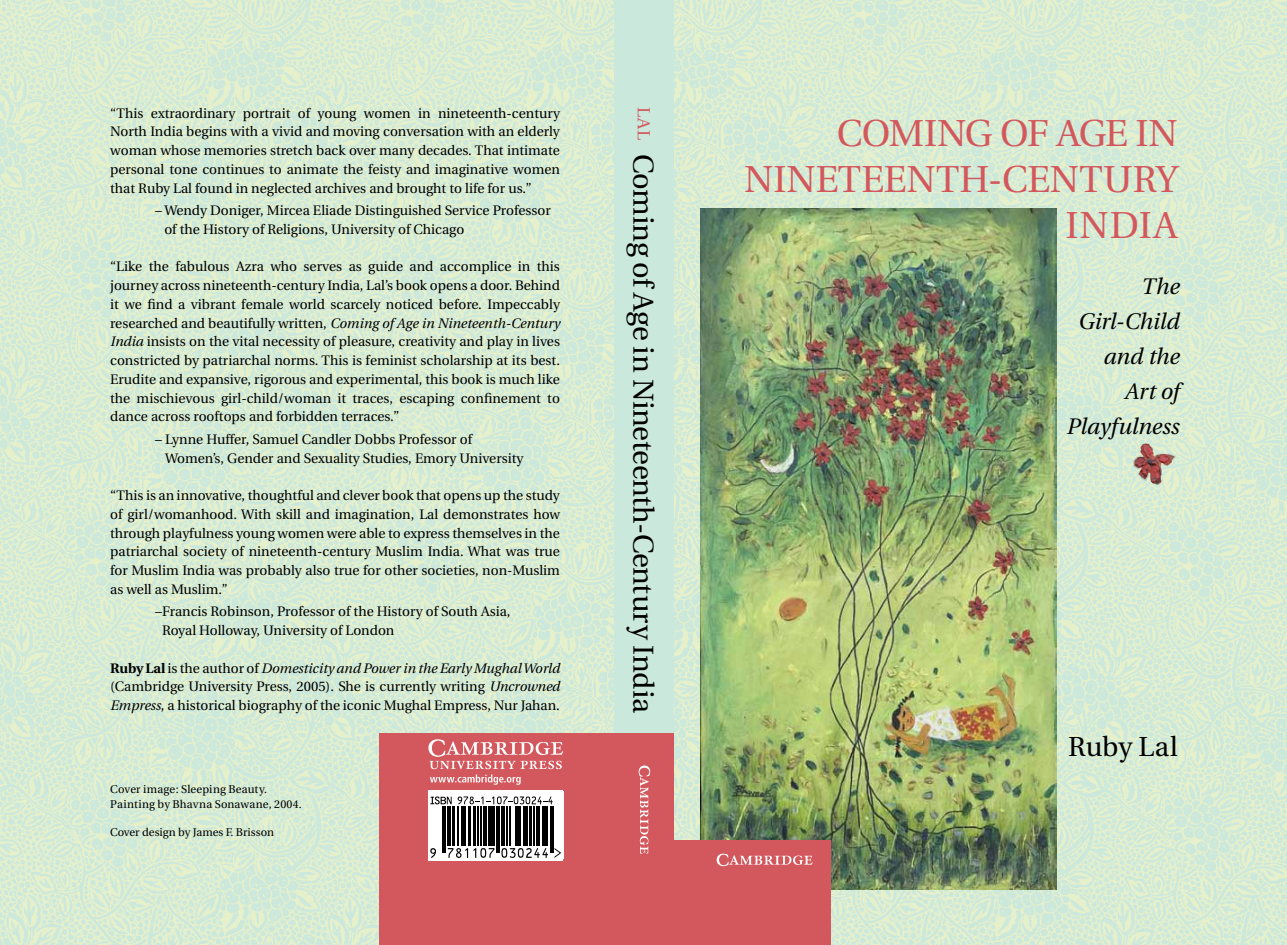
<style>
.page{position:relative;width:1287px;height:945px;background:#fff}
.page>*{position:absolute;margin:0;border:0;box-sizing:border-box;transform-origin:0 0}
.t1{font:37.5px/46.2px "Utopia";letter-spacing:-.005em;color:#d3585d;text-align:right}
.t2{font:28.75px "Utopia";color:#000}
.t3{font:27.5px "Utopia";color:#000}
.t4{font:italic 22.5px/35px "Utopia";letter-spacing:-.005em;color:#000;text-align:right}
.t5{font:13.75px/18.8px "Utopia";color:#000;text-align:justify}
.t6{font:11.25px/15px "Utopia";letter-spacing:.01em;color:#000}
.s1{font-style:italic}
.s2{font-weight:700}
.s3{font-size:17.5px;color:#d3585d}
</style>
<div class="page">
<div style="left:613px;top:0;width:61px;height:889px;background:#cbe8dd"></div>
<img style="left:674px;top:0;width:613px;height:945px">
<img style="left:0;top:0;width:613px;height:945px">
<img style="left:701px;top:208px;width:356px;height:682px">
<div style="left:674px;top:841px;width:157px;height:104px;background:#d3585d"></div>
<svg style="left:716px;top:854px;width:96px;height:12px"></svg>
<div style="left:379px;top:734px;width:234px;height:211px;background:#d3585d"></div>
<div style="left:613px;top:734px;width:61px;height:211px;background:#d3585d"></div>
<div style="left:428px;top:790px;width:135px;height:71px;background:#fff"></div>
<svg style="left:430px;top:797px;width:132px;height:56px"></svg>
<svg style="left:430px;top:796px;width:22px;height:8px"></svg>
<svg style="left:458px;top:796px;width:95px;height:8px"></svg>
<hr style="left:442px;top:807px;width:2px;height:46px;background:#000">
<hr style="left:445px;top:807px;width:1px;height:46px;background:#000">
<hr style="left:447px;top:807px;width:4px;height:39px;background:#000">
<hr style="left:452px;top:807px;width:2px;height:39px;background:#000">
<hr style="left:458px;top:807px;width:1px;height:39px;background:#000">
<hr style="left:461px;top:807px;width:1px;height:39px;background:#000">
<hr style="left:463px;top:807px;width:3px;height:39px;background:#000">
<hr style="left:468px;top:807px;width:3px;height:39px;background:#000">
<hr style="left:473px;top:807px;width:2px;height:39px;background:#000">
<hr style="left:478px;top:807px;width:1px;height:39px;background:#000">
<hr style="left:480px;top:807px;width:1px;height:39px;background:#000">
<hr style="left:483px;top:807px;width:4px;height:39px;background:#000">
<hr style="left:488px;top:807px;width:4px;height:39px;background:#000">
<hr style="left:493px;top:807px;width:2px;height:39px;background:#000">
<hr style="left:496px;top:807px;width:1px;height:46px;background:#000">
<hr style="left:499px;top:807px;width:1px;height:46px;background:#000">
<hr style="left:501px;top:807px;width:3px;height:39px;background:#000">
<hr style="left:507px;top:807px;width:1px;height:39px;background:#000">
<hr style="left:509px;top:807px;width:1px;height:39px;background:#000">
<hr style="left:515px;top:807px;width:1px;height:39px;background:#000">
<hr style="left:517px;top:807px;width:4px;height:39px;background:#000">
<hr style="left:523px;top:807px;width:1px;height:39px;background:#000">
<hr style="left:525px;top:807px;width:3px;height:39px;background:#000">
<hr style="left:529px;top:807px;width:2px;height:39px;background:#000">
<hr style="left:534px;top:807px;width:1px;height:39px;background:#000">
<hr style="left:536px;top:807px;width:4px;height:39px;background:#000">
<hr style="left:542px;top:807px;width:1px;height:39px;background:#000">
<hr style="left:544px;top:807px;width:4px;height:39px;background:#000">
<hr style="left:550px;top:807px;width:1px;height:46px;background:#000">
<hr style="left:552px;top:807px;width:2px;height:46px;background:#000">
<svg style="left:430px;top:848px;width:6px;height:10px"></svg>
<svg style="left:448px;top:848px;width:46px;height:10px"></svg>
<svg style="left:501px;top:848px;width:47px;height:10px"></svg>
<svg style="left:554px;top:848px;width:7px;height:10px"></svg>
<svg style="left:639px;top:766px;width:11px;height:88px"></svg>
<svg style="left:428px;top:739px;width:135px;height:46px"></svg>
<img style="left:1121px;top:434px;width:59px;height:57px">
<p class="t5" style="left:110px;top:104px;width:452px">“This extraordinary portrait of young women in nineteenth-century North India begins with a vivid and moving conversation with an elderly woman whose memories stretch back over many decades. That intimate personal tone continues to animate the feisty and imaginative women that Ruby Lal found in neglected archives and brought to life for us.”</p>
<p class="t5" style="left:164px;top:201px;width:388px;text-indent:-9px">– Wendy Doniger, Mircea Eliade Distinguished Service Professor of the History of Religions, University of Chicago</p>
<p class="t5" style="left:110px;top:258px;width:452px">“Like the fabulous Azra who serves as guide and accomplice in this journey across nineteenth-century India, Lal’s book opens a door. Behind it we find a vibrant female world scarcely noticed before. Impeccably researched and beautifully written, <span class="s1">Coming of Age in Nineteenth-Century India</span> insists on the vital necessity of pleasure, creativity and play in lives constricted by patriarchal norms. This is feminist scholarship at its best.<br>Erudite and expansive, rigorous and experimental, this book is much like the mischievous girl-child/woman it traces, escaping confinement to dance across rooftops and forbidden terraces.”</p>
<p class="t5" style="left:165px;top:430px;width:360px;text-indent:-10px">– Lynne Huffer, Samuel Candler Dobbs Professor of<br>Women’s, Gender and Sexuality Studies, Emory University</p>
<p class="t5" style="left:110px;top:486px;width:451px">“This is an innovative, thoughtful and clever book that opens up the study of girl/womanhood. With skill and imagination, Lal demonstrates how through playfulness young women were able to express themselves in the patriarchal society of nineteenth-century Muslim India. What was true for Muslim India was probably also true for other societies, non-Muslim as well as Muslim.”</p>
<p class="t5" style="left:162px;top:603px;width:350px;text-indent:-7px">– Francis Robinson, Professor of the History of South Asia,<br>Royal Holloway, University of London</p>
<p class="t5" style="left:110px;top:659px;width:451px"><span class="s2">Ruby Lal</span> is the author of <span class="s1">Domesticity and Power in the Early Mughal World </span>(Cambridge University Press, 2005). She is currently writing <span class="s1">Uncrowned Empress</span>, a historical biography of the iconic Mughal Empress, Nur Jahan.</p>
<p class="t6" style="left:110px;top:782px;width:193px">Cover image: Sleeping Beauty.<br>Painting by Bhavna Sonawane, 2004.</p>
<p class="t6" style="left:110px;top:825px;width:165px">Cover design by James F. Brisson</p>
<h2 class="t2" style="left:659px;top:107px;width:607px;rotate:90deg"><span class="s3">Lal</span> Coming of Age in Nineteenth-Century India</h2>
<h1 class="t1" style="left:744px;top:110px;width:435px">Coming of Age in<br>Nineteenth-Century<br>India</h1>
<h3 class="t4" style="left:1066px;top:269px;width:114px">The<br>Girl-Child and the<br>Art of<br>Playfulness</h3>
<h3 class="t3" style="left:1068px;top:731px;width:111px">Ruby Lal</h3>
</div>
